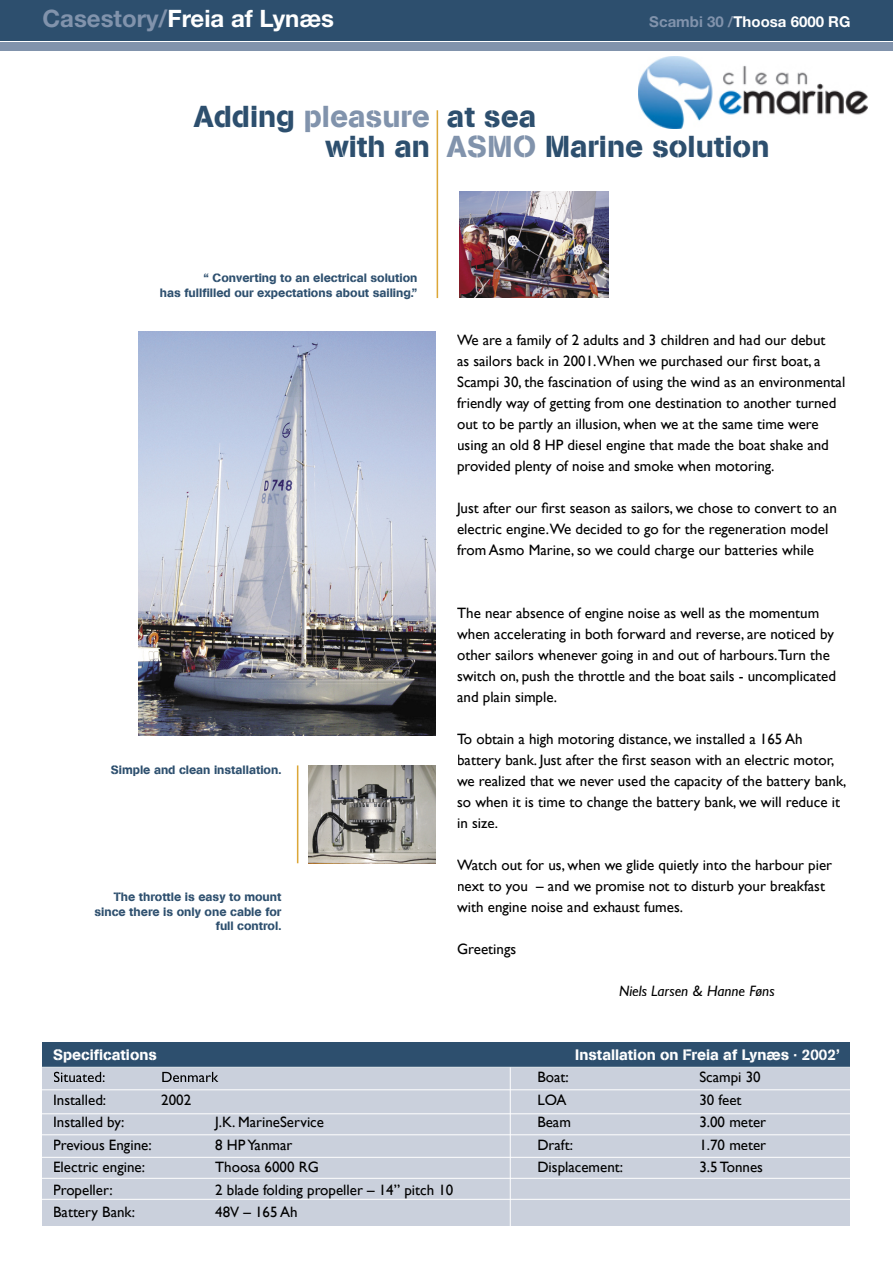
<style>
.page{position:relative;width:893px;height:1263px;background:#fff}
.page>*{position:absolute;margin:0;border:0;box-sizing:border-box;transform-origin:0 0}
.t1{font:30px/30px "AG Book Stencil";color:#2d4f6e;text-align:right}
.t2{font:700 24px "Helvetica Neue";color:#fff}
.t3{font:15px/21px "Gill Sans";color:#000}
.t4{font:15px "AG Book Stencil";color:#fff}
.t5{font:italic 15px "Gill Sans";color:#000}
.t6{font:700 15px "Helvetica Neue";color:#fff}
.t7{font:12px/14.4px "AG Book Stencil";color:#2d4f6e;text-align:right}
.s1{color:#8193ac}
</style>
<div class="page">
<hr style="left:437px;top:110px;width:1px;height:188px;background:#dca738">
<img style="left:459px;top:191px;width:149px;height:106px">
<img style="left:138px;top:331px;width:298px;height:404px">
<img style="left:308px;top:765px;width:128px;height:98px">
<hr style="left:297px;top:765px;width:1px;height:98px;background:#dca738">
<div style="left:0;top:0;width:893px;height:40px;background:#2d4f6e"></div>
<div style="left:0;top:43px;width:893px;height:8px;background:#8193ac"></div>
<div style="left:43px;top:1045px;width:807px;height:181px;background:#cad0dc"></div>
<div style="left:43px;top:1042px;width:807px;height:25px;background:#2d4f6e"></div>
<hr style="left:38px;top:1067px;width:814px;height:1px;background:#fff">
<hr style="left:38px;top:1157px;width:819px;height:1px;background:#fff">
<hr style="left:38px;top:1134px;width:819px;height:1px;background:#fff">
<hr style="left:38px;top:1113px;width:821px;height:1px;background:#fff">
<hr style="left:38px;top:1089px;width:821px;height:1px;background:#fff">
<hr style="left:38px;top:1178px;width:819px;height:1px;background:#fff">
<svg style="left:54px;top:1072px;width:164px;height:10px"></svg>
<hr style="left:510px;top:1067px;width:1px;height:160px;background:#fff">
<hr style="left:38px;top:1199px;width:818px;height:1px;background:#fff">
<img style="left:638px;top:57px;width:229px;height:72px">
<h2 class="t2" style="left:43px;top:4px;width:293px"><span class="s1">Casestory/</span>Freia af Lynæs</h2>
<p class="t6" style="left:649px;top:13px;width:203px"><span class="s1">Scambi 30 /</span>Thoosa 6000 RG</p>
<h1 class="t1" style="left:194px;top:102px;width:238px">Adding <span class="s1">pleasure </span>with an</h1>
<h1 class="t1" style="left:447px;top:102px;width:324px;text-align:left">at sea<br><span class="s1">ASMO</span> Marine solution</h1>
<p class="t7" style="left:160px;top:271px;width:259px">“ Converting to an electrical solution<br>has fullfilled our expectations about sailing.”</p>
<p class="t7" style="left:111px;top:762px;width:172px">Simple and clean installation.</p>
<p class="t7" style="left:94px;top:890px;width:188px">The throttle is easy to mount since there is only one cable for full control.</p>
<p class="t3" style="left:457px;top:329px;width:390px">We are a family of 2 adults and 3 children and had our debut<br>as sailors back in 2001.When we purchased our first boat, a Scampi 30, the fascination of using the wind as an environmental friendly way of getting from one destination to another turned out to be partly an illusion, when we at the same time were using an old 8 HP diesel engine that made the boat shake and provided plenty of noise and smoke when motoring.</p>
<p class="t3" style="left:457px;top:497px;width:381px">Just after our first season as sailors, we chose to convert to an electric engine.We decided to go for the regeneration model from Asmo Marine, so we could charge our batteries while</p>
<p class="t3" style="left:457px;top:602px;width:380px">The near absence of engine noise as well as the momentum when accelerating in both forward and reverse, are noticed by other sailors whenever going in and out of harbours.Turn the switch on, push the throttle and the boat sails - uncomplicated and plain simple.</p>
<p class="t3" style="left:457px;top:728px;width:391px">To obtain a high motoring distance, we installed a 165 Ah battery bank. Just after the first season with an electric motor, we realized that we never used the capacity of the battery bank, so when it is time to change the battery bank, we will reduce it in size.</p>
<p class="t3" style="left:457px;top:854px;width:377px">Watch out for us, when we glide quietly into the harbour pier next to you – and we promise not to disturb your breakfast with engine noise and exhaust fumes.</p>
<p class="t3" style="left:457px;top:938px;width:61px">Greetings</p>
<p class="t5" style="left:619px;top:982px;width:157px">Niels Larsen &amp; Hanne Føns</p>
<p class="t4" style="left:53px;top:1046px;width:105px">Specifications</p>
<p class="t4" style="left:575px;top:1046px;width:266px">Installation on Freia af Lynæs · 2002’</p>
<p class="t3" style="left:53px;top:1089px;width:55px">Installed:</p>
<p class="t3" style="left:161px;top:1089px;width:31px">2002</p>
<p class="t3" style="left:53px;top:1111px;width:73px">Installed by:</p>
<p class="t3" style="left:215px;top:1111px;width:110px">J.K. MarineService</p>
<p class="t3" style="left:53px;top:1134px;width:100px">Previous Engine:</p>
<p class="t3" style="left:215px;top:1134px;width:79px">8 HP Yanmar</p>
<p class="t3" style="left:53px;top:1156px;width:93px">Electric engine:</p>
<p class="t3" style="left:215px;top:1156px;width:105px">Thoosa 6000 RG</p>
<p class="t3" style="left:53px;top:1179px;width:61px">Propeller:</p>
<p class="t3" style="left:215px;top:1179px;width:240px">2 blade folding propeller – 14” pitch 10</p>
<p class="t3" style="left:53px;top:1201px;width:83px">Battery Bank:</p>
<p class="t3" style="left:215px;top:1201px;width:84px">48V – 165 Ah</p>
<p class="t3" style="left:537px;top:1066px;width:33px">Boat:</p>
<p class="t3" style="left:699px;top:1066px;width:63px">Scampi 30</p>
<p class="t3" style="left:537px;top:1089px;width:31px">LOA</p>
<p class="t3" style="left:699px;top:1089px;width:44px">30 feet</p>
<p class="t3" style="left:537px;top:1111px;width:35px">Beam</p>
<p class="t3" style="left:699px;top:1111px;width:68px">3.00 meter</p>
<p class="t3" style="left:537px;top:1134px;width:37px">Draft:</p>
<p class="t3" style="left:699px;top:1134px;width:68px">1.70 meter</p>
<p class="t3" style="left:537px;top:1156px;width:87px">Displacement:</p>
<p class="t3" style="left:699px;top:1156px;width:65px">3.5 Tonnes</p>
</div>
